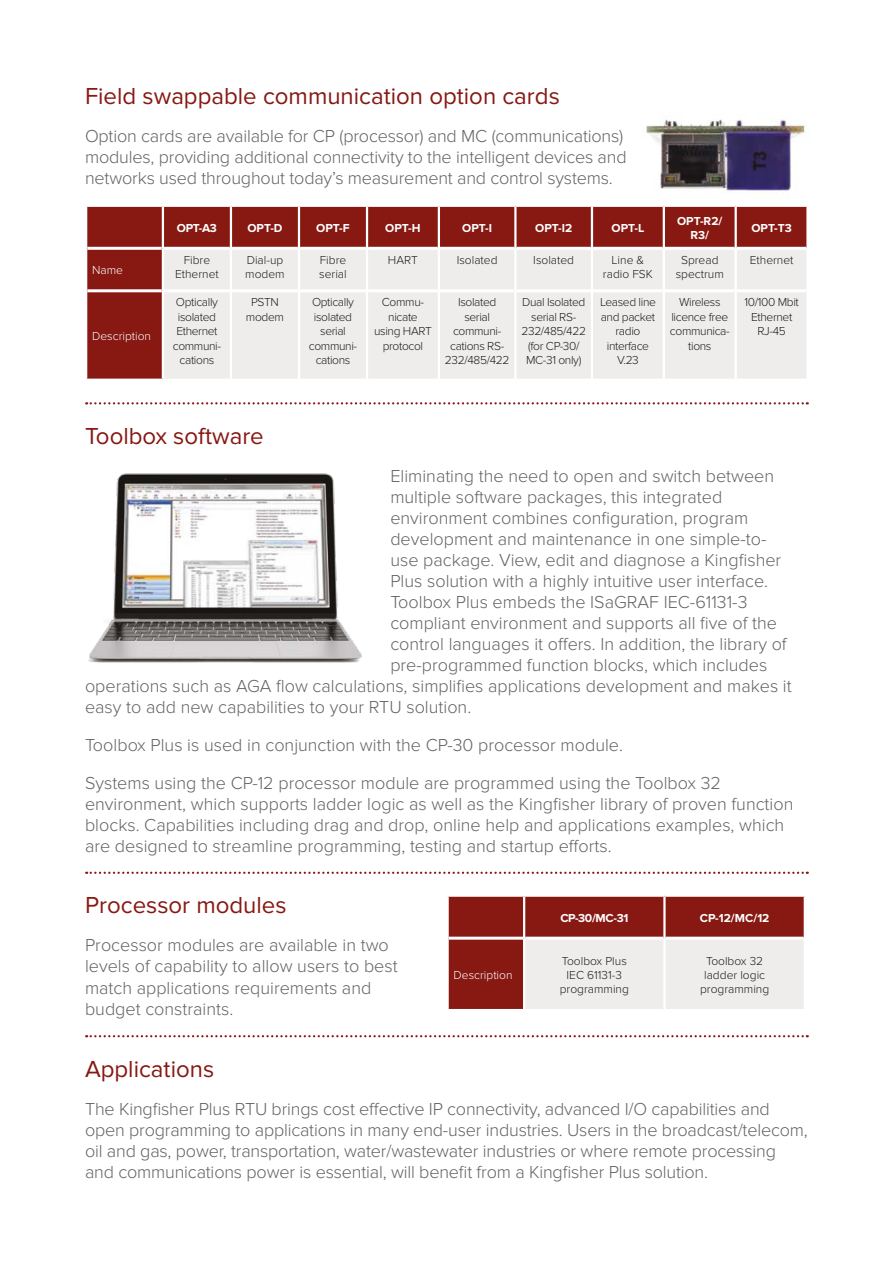
<style>
.page{position:relative;width:893px;height:1263px;background:#fff}
.page>*{position:absolute;margin:0;border:0;box-sizing:border-box;transform-origin:0 0}
.t1{font:24px "Proxima Nova";color:#871812}
.t2{font:300 18px/21px "Proxima Nova";color:#646363}
.t3{font:300 12px/14.4px "Proxima Nova";letter-spacing:-.03em;color:#1d1d1b;text-align:center}
.t4{font:300 12px/14.4px "Proxima Nova";color:#1d1d1b;text-align:center}
.t5{font:700 12px/14.4px "Proxima Nova";color:#fff;text-align:center}
.t6{font:300 12px "Proxima Nova";color:#fff}
</style>
<div class="page">
<img style="left:646px;top:119px;width:159px;height:72px">
<svg style="left:86px;top:402px;width:722px;height:2px"></svg>
<svg style="left:86px;top:872px;width:722px;height:2px"></svg>
<svg style="left:86px;top:1035px;width:722px;height:2px"></svg>
<div style="left:87px;top:207px;width:719px;height:172px;background:#871812"></div>
<div style="left:164px;top:250px;width:642px;height:129px;background:#eeedeb"></div>
<hr style="left:87px;top:247px;width:75px;height:3px;background:#fff">
<hr style="left:164px;top:247px;width:66px;height:3px;background:#fff">
<hr style="left:232px;top:247px;width:66px;height:3px;background:#fff">
<hr style="left:300px;top:247px;width:66px;height:3px;background:#fff">
<hr style="left:368px;top:247px;width:70px;height:3px;background:#fff">
<hr style="left:440px;top:247px;width:74px;height:3px;background:#fff">
<hr style="left:517px;top:247px;width:74px;height:3px;background:#fff">
<hr style="left:593px;top:247px;width:70px;height:3px;background:#fff">
<hr style="left:665px;top:247px;width:70px;height:3px;background:#fff">
<hr style="left:737px;top:247px;width:69px;height:3px;background:#fff">
<hr style="left:87px;top:289px;width:75px;height:3px;background:#fff">
<hr style="left:164px;top:289px;width:66px;height:3px;background:#fff">
<hr style="left:232px;top:289px;width:66px;height:3px;background:#fff">
<hr style="left:300px;top:289px;width:66px;height:3px;background:#fff">
<hr style="left:368px;top:289px;width:70px;height:3px;background:#fff">
<hr style="left:440px;top:289px;width:74px;height:3px;background:#fff">
<hr style="left:517px;top:289px;width:74px;height:3px;background:#fff">
<hr style="left:593px;top:289px;width:70px;height:3px;background:#fff">
<hr style="left:665px;top:289px;width:70px;height:3px;background:#fff">
<hr style="left:737px;top:289px;width:69px;height:3px;background:#fff">
<hr style="left:162px;top:207px;width:2px;height:41px;background:#fff">
<hr style="left:230px;top:207px;width:2px;height:41px;background:#fff">
<hr style="left:298px;top:207px;width:2px;height:41px;background:#fff">
<hr style="left:366px;top:207px;width:2px;height:41px;background:#fff">
<hr style="left:438px;top:207px;width:2px;height:41px;background:#fff">
<hr style="left:514px;top:207px;width:3px;height:41px;background:#fff">
<hr style="left:591px;top:207px;width:2px;height:41px;background:#fff">
<hr style="left:663px;top:207px;width:2px;height:41px;background:#fff">
<hr style="left:735px;top:207px;width:2px;height:41px;background:#fff">
<hr style="left:162px;top:248px;width:2px;height:43px;background:#fff">
<hr style="left:230px;top:248px;width:2px;height:43px;background:#fff">
<hr style="left:298px;top:248px;width:2px;height:43px;background:#fff">
<hr style="left:366px;top:248px;width:2px;height:43px;background:#fff">
<hr style="left:438px;top:248px;width:2px;height:43px;background:#fff">
<hr style="left:514px;top:248px;width:3px;height:43px;background:#fff">
<hr style="left:591px;top:248px;width:2px;height:43px;background:#fff">
<hr style="left:663px;top:248px;width:2px;height:43px;background:#fff">
<hr style="left:735px;top:248px;width:2px;height:43px;background:#fff">
<hr style="left:162px;top:291px;width:2px;height:88px;background:#fff">
<hr style="left:230px;top:291px;width:2px;height:88px;background:#fff">
<hr style="left:298px;top:291px;width:2px;height:88px;background:#fff">
<hr style="left:366px;top:291px;width:2px;height:88px;background:#fff">
<hr style="left:438px;top:291px;width:2px;height:88px;background:#fff">
<hr style="left:514px;top:291px;width:3px;height:88px;background:#fff">
<hr style="left:591px;top:291px;width:2px;height:88px;background:#fff">
<hr style="left:663px;top:291px;width:2px;height:88px;background:#fff">
<hr style="left:735px;top:291px;width:2px;height:88px;background:#fff">
<svg style="left:449px;top:897px;width:355px;height:112px;background:#ba837f"></svg>
<hr style="left:449px;top:937px;width:74px;height:3px;background:#fff">
<hr style="left:525px;top:937px;width:138px;height:3px;background:#fff">
<hr style="left:666px;top:937px;width:138px;height:3px;background:#fff">
<hr style="left:523px;top:897px;width:2px;height:41px;background:#fff">
<hr style="left:663px;top:897px;width:3px;height:41px;background:#fff">
<hr style="left:523px;top:938px;width:2px;height:71px;background:#fff">
<hr style="left:663px;top:938px;width:3px;height:71px;background:#fff">
<img style="left:88px;top:473px;width:274px;height:190px">
<h1 class="t1" style="left:85px;top:82px;width:476px">Field swappable communication option cards</h1>
<p class="t2" style="left:85px;top:126px;width:543px">Option cards are available for CP (processor) and MC (communications) modules, providing additional connectivity to the intelligent devices and networks used throughout today’s measurement and control systems.</p>
<p class="t5" style="left:177px;top:221px;width:41px">OPT-A3</p>
<p class="t5" style="left:247px;top:221px;width:37px">OPT-D</p>
<p class="t5" style="left:316px;top:221px;width:35px">OPT-F</p>
<p class="t5" style="left:385px;top:221px;width:37px">OPT-H</p>
<p class="t5" style="left:462px;top:221px;width:31px">OPT-I</p>
<p class="t5" style="left:535px;top:221px;width:39px">OPT-I2</p>
<p class="t5" style="left:611px;top:221px;width:34px">OPT-L</p>
<p class="t5" style="left:677px;top:214px;width:47px">OPT-R2/<br>R3/</p>
<p class="t5" style="left:751px;top:221px;width:42px">OPT-T3</p>
<p class="t6" style="left:92px;top:263px;width:32px">Name</p>
<p class="t4" style="left:175px;top:253px;width:45px">Fibre<br>Ethernet</p>
<p class="t4" style="left:245px;top:253px;width:41px;text-align:left">Dial-up modem</p>
<p class="t4" style="left:319px;top:253px;width:29px;text-align:left">Fibre serial</p>
<p class="t3" style="left:388px;top:253px;width:31px">HART</p>
<p class="t4" style="left:457px;top:253px;width:42px">Isolated</p>
<p class="t4" style="left:533px;top:253px;width:42px">Isolated</p>
<p class="t4" style="left:603px;top:253px;width:51px">Line &amp; radio FSK</p>
<p class="t4" style="left:676px;top:253px;width:50px">Spread spectrum</p>
<p class="t4" style="left:750px;top:253px;width:45px">Ethernet</p>
<p class="t6" style="left:92px;top:329px;width:60px">Description</p>
<p class="t3" style="left:173px;top:295px;width:50px">Optically isolated<br>Ethernet communi&shy;cations</p>
<p class="t3" style="left:246px;top:295px;width:40px">PSTN modem</p>
<p class="t3" style="left:309px;top:295px;width:50px">Optically isolated serial communi&shy;cations</p>
<p class="t3" style="left:374px;top:295px;width:59px">Commu&shy;nicate using HART protocol</p>
<p class="t3" style="left:445px;top:295px;width:66px">Isolated serial communi&shy;cations RS-<br>232/485/422</p>
<p class="t3" style="left:521px;top:295px;width:66px">Dual Isolated serial RS-<br>232/485/422 (for CP-30/<br>MC-31 only)</p>
<p class="t3" style="left:600px;top:295px;width:57px">Leased line and packet radio interface<br>V.23</p>
<p class="t3" style="left:670px;top:295px;width:61px">Wireless licence free communica&shy;tions</p>
<p class="t3" style="left:744px;top:295px;width:56px">10/100 Mbit<br>Ethernet<br>RJ-45</p>
<h1 class="t1" style="left:85px;top:422px;width:180px">Toolbox software</h1>
<p class="t2" style="left:390px;top:466px;width:385px">Eliminating the need to open and switch between</p>
<p class="t2" style="left:390px;top:487px;width:333px">multiple software packages, this integrated</p>
<p class="t2" style="left:390px;top:508px;width:359px">environment combines configuration, program</p>
<p class="t2" style="left:390px;top:529px;width:378px">development and maintenance in one simple-to-</p>
<p class="t2" style="left:390px;top:550px;width:392px">use package. View, edit and diagnose a Kingfisher</p>
<p class="t2" style="left:390px;top:571px;width:379px">Plus solution with a highly intuitive user interface.</p>
<p class="t2" style="left:390px;top:592px;width:359px">Toolbox Plus embeds the ISaGRAF IEC-61131-3</p>
<p class="t2" style="left:390px;top:613px;width:388px">compliant environment and supports all five of the</p>
<p class="t2" style="left:390px;top:634px;width:398px">control languages it offers. In addition, the library of</p>
<p class="t2" style="left:390px;top:655px;width:378px">pre-programmed function blocks, which includes</p>
<p class="t2" style="left:85px;top:676px;width:708px">operations such as AGA flow calculations, simplifies applications development and makes it</p>
<p class="t2" style="left:85px;top:697px;width:388px">easy to add new capabilities to your RTU solution.</p>
<p class="t2" style="left:85px;top:726px;width:637px;line-height:38px">Toolbox Plus is used in conjunction with the CP-30 processor module.<br>Systems using the CP-12 processor module are programmed using the Toolbox 32</p>
<p class="t2" style="left:85px;top:794px;width:710px">environment, which supports ladder logic as well as the Kingfisher library of proven function blocks. Capabilities including drag and drop, online help and applications examples, which are designed to streamline programming, testing and startup efforts.</p>
<h1 class="t1" style="left:85px;top:892px;width:203px">Processor modules</h1>
<p class="t2" style="left:85px;top:935px;width:314px">Processor modules are available in two levels of capability to allow users to best match applications requirements and budget constraints.</p>
<p class="t6" style="left:454px;top:968px;width:60px">Description</p>
<p class="t5" style="left:560px;top:911px;width:69px">CP-30/MC-31</p>
<p class="t5" style="left:700px;top:911px;width:71px">CP-12/MC/12</p>
<p class="t4" style="left:560px;top:953px;width:71px">Toolbox Plus<br>IEC 61131-3 programming</p>
<p class="t4" style="left:700px;top:953px;width:71px">Toolbox 32 ladder logic programming</p>
<h1 class="t1" style="left:85px;top:1055px;width:131px">Applications</h1>
<p class="t2" style="left:85px;top:1099px;width:724px">The Kingfisher Plus RTU brings cost effective IP connectivity, advanced I/O capabilities and open programming to applications in many end-user industries. Users in the broadcast/telecom, oil and gas, power, transportation, water/wastewater industries or where remote processing and communications power is essential, will benefit from a Kingfisher Plus solution.</p>
</div>
